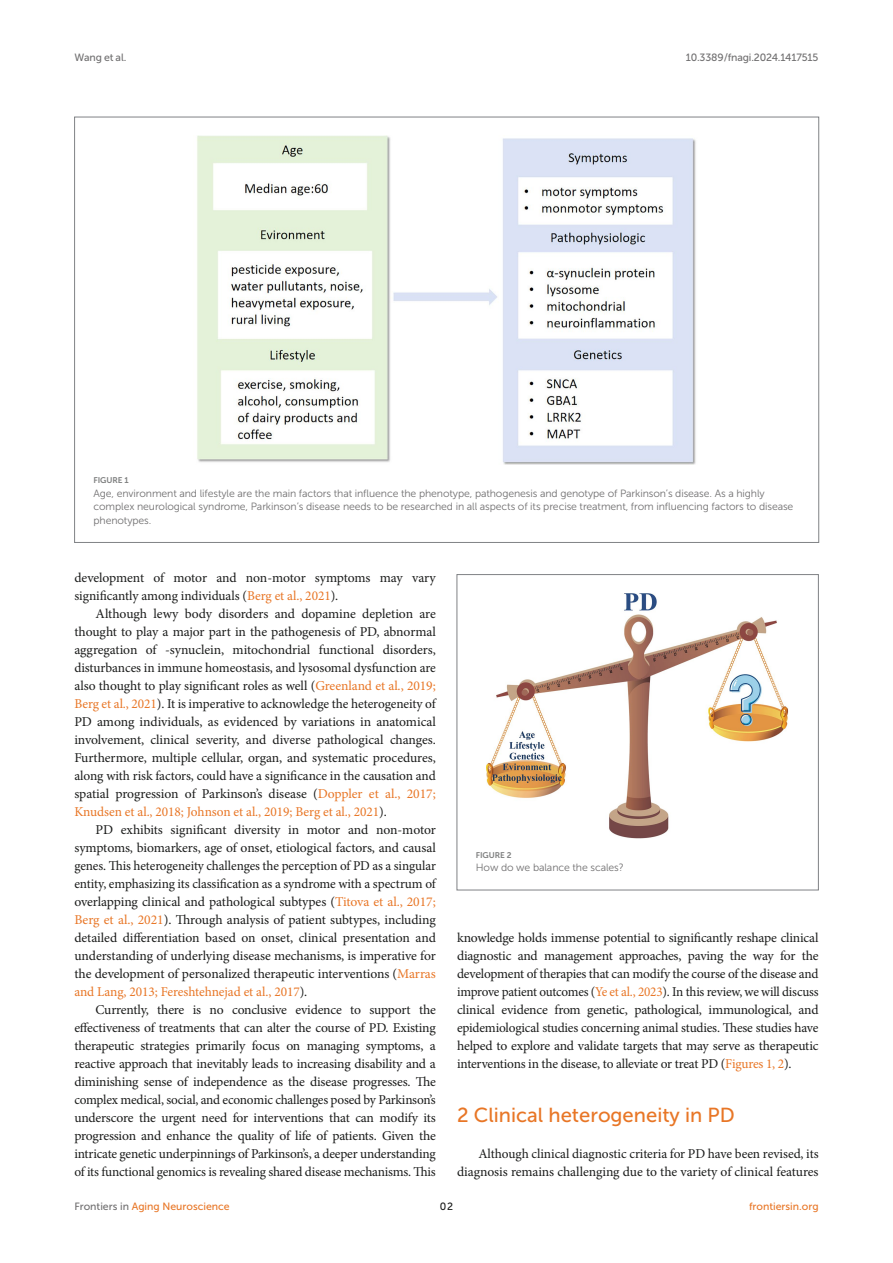
<style>
.page{position:relative;width:893px;height:1263px;background:#fff}
.page>*{position:absolute;margin:0;border:0;box-sizing:border-box;transform-origin:0 0}
.HEAD_1{font:20.25px "Museo Sans 500";color:#e87626}
.TEXT{font:13.5px/18px "Minion Pro";letter-spacing:-.01em;color:#1b1c1b;text-align:justify}
.TEXT_FLUSH{font:13.5px/18px "Minion Pro";letter-spacing:-.005em;color:#1b1c1b}
.FIG_LEG{font:10.5px/13.5px "Museo Sans 300";letter-spacing:-.01em;color:#706f70}
.t1{font:10.5px "Museo Sans 500";color:#e87626}
.t2{font:10.5px "Museo Sans 500";letter-spacing:-.015em;color:#706f70}
.t3{font:10.5px "Museo Sans 500";color:#1b1c1b}
.FIG_HD{font:8.25px "Museo Sans 700";letter-spacing:-.01em;color:#7e7f7f}
.s1{color:#e87626}
.s2{color:#706f70}
</style>
<div class="page">
<img style="left:197px;top:136px;width:499px;height:328px">
<img style="left:487px;top:593px;width:302px;height:246px">
<div style="left:457px;top:574px;width:362px;height:316px;border:1px solid #808285"></div>
<p class="t2" style="left:74px;top:51px;width:53px">Wang et al.</p>
<p class="t2" style="left:686px;top:51px;width:134px">10.3389/fnagi.2024.1417515</p>
<p class="FIG_HD" style="left:94px;top:476px;width:37px">FIGURE 1</p>
<p class="FIG_LEG" style="left:94px;top:486px;width:701px">Age, environment and lifestyle are the main factors that influence the phenotype, pathogenesis and genotype of Parkinson’s disease. As a highly complex neurological syndrome, Parkinson’s disease needs to be researched in all aspects of its precise treatment, from influencing factors to disease phenotypes.</p>
<p class="TEXT_FLUSH" style="left:74px;top:569px;width:363px">development of motor and non-motor symptoms may vary significantly among individuals (<span class="s1">Berg et al., 2021</span>).</p>
<p class="TEXT" style="left:74px;top:605px;width:363px;text-indent:21px">Although lewy body disorders and dopamine depletion are thought to play a major part in the pathogenesis of PD, abnormal aggregation of -synuclein, mitochondrial functional disorders, disturbances in immune homeostasis, and lysosomal dysfunction are also thought to play significant roles as well (<span class="s1">Greenland et al., 2019; Berg et al., 2021</span>). It is imperative to acknowledge the heterogeneity of PD among individuals, as evidenced by variations in anatomical involvement, clinical severity, and diverse pathological changes.<br>Furthermore, multiple cellular, organ, and systematic procedures, along with risk factors, could have a significance in the causation and spatial progression of Parkinson’s disease (<span class="s1">Doppler et al., 2017; Knudsen et al., 2018; Johnson et al., 2019; Berg et al., 2021</span>).</p>
<p class="TEXT" style="left:74px;top:821px;width:363px;text-indent:21px">PD exhibits significant diversity in motor and non-motor symptoms, biomarkers, age of onset, etiological factors, and causal genes. This heterogeneity challenges the perception of PD as a singular entity, emphasizing its classification as a syndrome with a spectrum of overlapping clinical and pathological subtypes (<span class="s1">Titova et al., 2017; Berg et al., 2021</span>). Through analysis of patient subtypes, including detailed differentiation based on onset, clinical presentation and understanding of underlying disease mechanisms, is imperative for the development of personalized therapeutic interventions (<span class="s1">Marras and Lang, 2013; Fereshtehnejad et al., 2017</span>).</p>
<p class="TEXT" style="left:74px;top:1001px;width:363px;text-indent:21px">Currently, there is no conclusive evidence to support the effectiveness of treatments that can alter the course of PD. Existing therapeutic strategies primarily focus on managing symptoms, a reactive approach that inevitably leads to increasing disability and a diminishing sense of independence as the disease progresses. The complex medical, social, and economic challenges posed by Parkinson’s underscore the urgent need for interventions that can modify its progression and enhance the quality of life of patients. Given the intricate genetic underpinnings of Parkinson’s, a deeper understanding of its functional genomics is revealing shared disease mechanisms. This</p>
<p class="FIG_HD" style="left:476px;top:850px;width:37px">FIGURE 2</p>
<p class="FIG_LEG" style="left:476px;top:861px;width:149px">How do we balance the scales?</p>
<p class="TEXT" style="left:457px;top:929px;width:363px">knowledge holds immense potential to significantly reshape clinical diagnostic and management approaches, paving the way for the development of therapies that can modify the course of the disease and improve patient outcomes (<span class="s1">Ye et al., 2023</span>). In this review, we will discuss clinical evidence from genetic, pathological, immunological, and epidemiological studies concerning animal studies. These studies have helped to explore and validate targets that may serve as therapeutic interventions in the disease, to alleviate or treat PD (<span class="s1">Figures 1, 2</span>).</p>
<p class="HEAD_1" style="left:457px;top:1104px;width:279px">2 Clinical heterogeneity in PD</p>
<p class="TEXT_FLUSH" style="left:457px;top:1145px;width:363px;text-align:right">Although clinical diagnostic criteria for PD have been revised, its diagnosis remains challenging due to the variety of clinical features</p>
<p class="t1" style="left:74px;top:1200px;width:157px"><span class="s2">Frontiers in</span> Aging Neuroscience</p>
<p class="t3" style="left:440px;top:1200px;width:15px">02</p>
<p class="t1" style="left:749px;top:1200px;width:71px">frontiersin.org</p>
</div>
